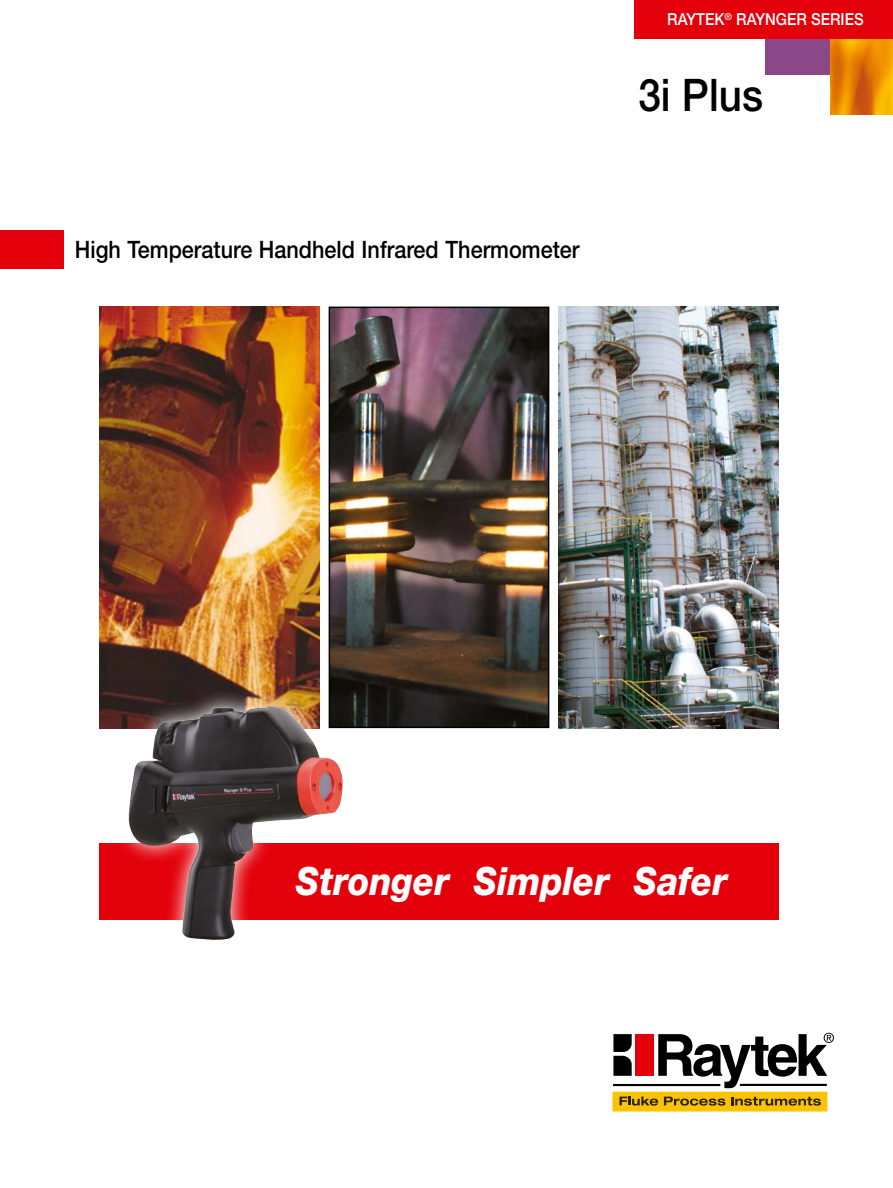
<style>
.page{position:relative;width:893px;height:1188px;background:#fff}
.page>*{position:absolute;margin:0;border:0;box-sizing:border-box;transform-origin:0 0}
.t1{font:500 45px "Helvetica Neue LT Pro";color:#000;scale:.9 1}
.t2{font:italic 800 39px "Helvetica Neue LT Pro";color:#fff;scale:.9 1}
.t3{font:500 24px "Helvetica Neue LT Pro";color:#000;scale:.9 1}
.t4{font:500 16.5px "Helvetica Neue LT Pro";color:#fff;scale:.9 1}
</style>
<div class="page">
<div style="left:765px;top:36px;width:66px;height:39px;background:#8a4888"></div>
<div style="left:0;top:230px;width:64px;height:38px;background:#e3000b"></div>
<svg style="left:613px;top:1034px;width:19px;height:42px"></svg>
<div style="left:636px;top:1034px;width:18px;height:42px;background:#e3000b"></div>
<div style="left:612px;top:1092px;width:215px;height:19px;background:#fdc300"></div>
<hr style="left:613px;top:1084px;width:107px;height:2px;background:#000">
<svg style="left:619px;top:1096px;width:39px;height:10px"></svg>
<svg style="left:664px;top:1097px;width:61px;height:9px"></svg>
<svg style="left:731px;top:1097px;width:90px;height:9px"></svg>
<svg style="left:658px;top:1033px;width:176px;height:55px"></svg>
<img style="left:332px;top:310px;width:214px;height:415px">
<div style="left:329px;top:307px;width:220px;height:421px;border:2px solid #000"></div>
<img style="left:831px;top:38px;width:62px;height:77px">
<div style="left:634px;top:0;width:259px;height:38px;background:#e3000b"></div>
<img style="left:558px;top:307px;width:221px;height:421px">
<div style="left:99px;top:843px;width:680px;height:77px;background:#e3000b"></div>
<img style="left:99px;top:307px;width:221px;height:421px">
<img style="left:110px;top:688px;width:251px;height:161px">
<img style="left:127px;top:707px;width:216px;height:233px">
<p class="t4" style="left:667px;top:9px;width:220px">RAYTEK<sup>®</sup> RAYNGER SERIES</p>
<p class="t3" style="left:75px;top:235px;width:562px">High Temperature Handheld Infrared Thermometer</p>
<h1 class="t1" style="left:638px;top:68px;width:140px">3i Plus</h1>
<h2 class="t2" style="left:296px;top:858px;width:481px">Stronger Simpler Safer</h2>
</div>
